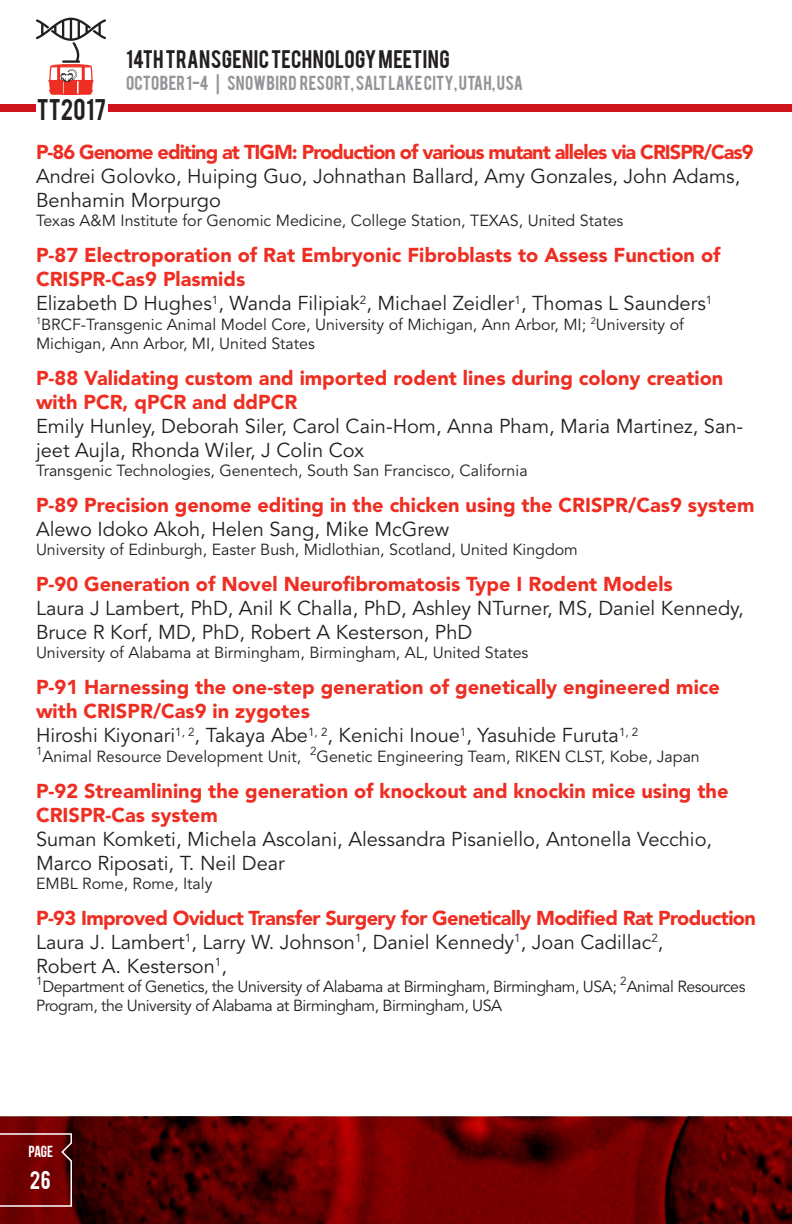
<style>
.page{position:relative;width:792px;height:1224px;background:#fff}
.page>*{position:absolute;margin:0;border:0;box-sizing:border-box;transform-origin:0 0}
.t1{font:23.6px "Bebas";color:#231f20}
.Paragraph_Style_1{font:20px/24px "Avenir LT Std";color:#231f20}
.t2{font:900 20px/24px "Avenir LT Std";color:#ee2e22}
.t3{font:900 20px "Avenir LT Std";letter-spacing:-.05em;color:#ee2e22}
.t4{font:900 20px "Avenir LT Std";letter-spacing:-.03em;color:#ee2e22}
.t5{font:20px "Bebas";letter-spacing:.015em;color:#231f20}
.t6{font:20px "Bebas";color:#fff}
.Paragraph_Style_1-2{font:16px "Avenir LT Std";color:#231f20}
.Paragraph_Style_1-3{font:16px "Avenir LT Std";letter-spacing:-.03em;color:#231f20}
.t7{font:16px "Bebas";letter-spacing:.02em;color:#939598}
.t8{font:16px "Bebas Neue";color:#fff}
</style>
<div class="page">
<img style="left:0;top:1116px;width:792px;height:108px">
<div style="left:0;top:104px;width:792px;height:8px;background:#cd151d"></div>
<svg style="left:0;top:1132px;width:73px;height:76px;background:#780f0f"></svg>
<div style="left:36px;top:91px;width:72px;height:35px;background:#fff"></div>
<svg style="left:36px;top:18px;width:70px;height:77px"></svg>
<p class="t1" style="left:37px;top:93px;width:71px">TT2017</p>
<p class="t5" style="left:126px;top:45px;width:325px">14TH TRANSGENIC TECHNOLOGY MEETING</p>
<p class="t7" style="left:126px;top:71px;width:399px">OCTOBER 1-4 | SNOWBIRD RESORT, SALT LAKE CITY, UTAH, USA</p>
<p class="t3" style="left:36px;top:140px;width:719px">P-86 Genome editing at TIGM: Production of various mutant alleles via CRISPR/Cas9</p>
<p class="Paragraph_Style_1" style="left:36px;top:165px;width:706px">Andrei Golovko, Huiping Guo, Johnathan Ballard, Amy Gonzales, John Adams,<br>Benhamin Morpurgo</p>
<p class="Paragraph_Style_1-2" style="left:36px;top:212px;width:589px">Texas A&amp;M Institute for Genomic Medicine, College Station, TEXAS, United States</p>
<p class="t2" style="left:36px;top:243px;width:686px">P-87 Electroporation of Rat Embryonic Fibroblasts to Assess Function of<br>CRISPR-Cas9 Plasmids</p>
<p class="Paragraph_Style_1" style="left:36px;top:292px;width:678px">Elizabeth D Hughes<sup>1</sup>, Wanda Filipiak<sup>2</sup>, Michael Zeidler<sup>1</sup>, Thomas L Saunders<sup>1</sup></p>
<p class="Paragraph_Style_1-2" style="left:36px;top:315px;width:649px"><sup>1</sup>BRCF-Transgenic Animal Model Core, University of Michigan, Ann Arbor, MI; <sup>2</sup>University of</p>
<p class="Paragraph_Style_1-2" style="left:36px;top:334px;width:280px">Michigan, Ann Arbor, MI, United States</p>
<p class="t2" style="left:36px;top:366px;width:689px">P-88 Validating custom and imported rodent lines during colony creation with PCR, qPCR and ddPCR</p>
<p class="Paragraph_Style_1" style="left:36px;top:414px;width:709px">Emily Hunley, Deborah Siler, Carol Cain-Hom, Anna Pham, Maria Martinez, San&shy;jeet Aujla, Rhonda Wiler, J Colin Cox</p>
<p class="Paragraph_Style_1-2" style="left:36px;top:461px;width:493px">Transgenic Technologies, Genentech, South San Francisco, California</p>
<p class="t2" style="left:36px;top:493px;width:720px">P-89 Precision genome editing in the chicken using the CRISPR/Cas9 system</p>
<p class="Paragraph_Style_1" style="left:36px;top:518px;width:415px">Alewo Idoko Akoh, Helen Sang, Mike McGrew</p>
<p class="Paragraph_Style_1-2" style="left:36px;top:540px;width:543px">University of Edinburgh, Easter Bush, Midlothian, Scotland, United Kingdom</p>
<p class="t2" style="left:36px;top:572px;width:638px">P-90 Generation of Novel Neurofi bromatosis Type I Rodent Models</p>
<p class="Paragraph_Style_1" style="left:36px;top:597px;width:709px">Laura J Lambert, PhD, Anil K Challa, PhD, Ashley NTurner, MS, Daniel Kennedy,<br>Bruce R Korf, MD, PhD, Robert A Kesterson, PhD</p>
<p class="Paragraph_Style_1-2" style="left:36px;top:644px;width:494px">University of Alabama at Birmingham, Birmingham, AL, United States</p>
<p class="t2" style="left:36px;top:675px;width:685px">P-91 Harnessing the one-step generation of genetically engineered mice with CRISPR/Cas9 in zygotes</p>
<p class="Paragraph_Style_1" style="left:36px;top:724px;width:604px">Hiroshi Kiyonari<sup>1,</sup> <sup>2</sup>, Takaya Abe<sup>1,</sup> <sup>2</sup>, Kenichi Inoue<sup>1</sup>, Yasuhide Furuta<sup>1,</sup> <sup>2</sup></p>
<p class="Paragraph_Style_1-2" style="left:36px;top:747px;width:665px"><sup>1</sup>Animal Resource Development Unit, <sup>2</sup>Genetic Engineering Team, RIKEN CLST, Kobe, Japan</p>
<p class="t2" style="left:36px;top:778px;width:694px">P-92 Streamlining the generation of knockout and knockin mice using the<br>CRISPR-Cas system</p>
<p class="Paragraph_Style_1" style="left:36px;top:827px;width:678px">Suman Komketi, Michela Ascolani, Alessandra Pisaniello, Antonella Vecchio,<br>Marco Riposati, T. Neil Dear</p>
<p class="Paragraph_Style_1-2" style="left:36px;top:874px;width:178px">EMBL Rome, Rome, Italy</p>
<p class="t4" style="left:36px;top:906px;width:722px">P-93 Improved Oviduct Transfer Surgery for Genetically Modified Rat Production</p>
<p class="Paragraph_Style_1" style="left:36px;top:930px;width:629px">Laura J. Lambert<sup>1</sup>, Larry W. Johnson<sup>1</sup>, Daniel Kennedy<sup>1</sup>, Joan Cadillac<sup>2</sup>,</p>
<p class="Paragraph_Style_1" style="left:36px;top:954px;width:192px">Robert A. Kesterson<sup>1</sup>,</p>
<p class="Paragraph_Style_1-3" style="left:36px;top:977px;width:711px"><sup>1</sup>Department of Genetics, the University of Alabama at Birmingham, Birmingham, USA; <sup>2</sup>Animal Resources</p>
<p class="Paragraph_Style_1-3" style="left:36px;top:996px;width:468px">Program, the University of Alabama at Birmingham, Birmingham, USA</p>
<p class="t8" style="left:29px;top:1143px;width:26px">PAGE</p>
<p class="t6" style="left:30px;top:1165px;width:22px">26</p>
</div>
